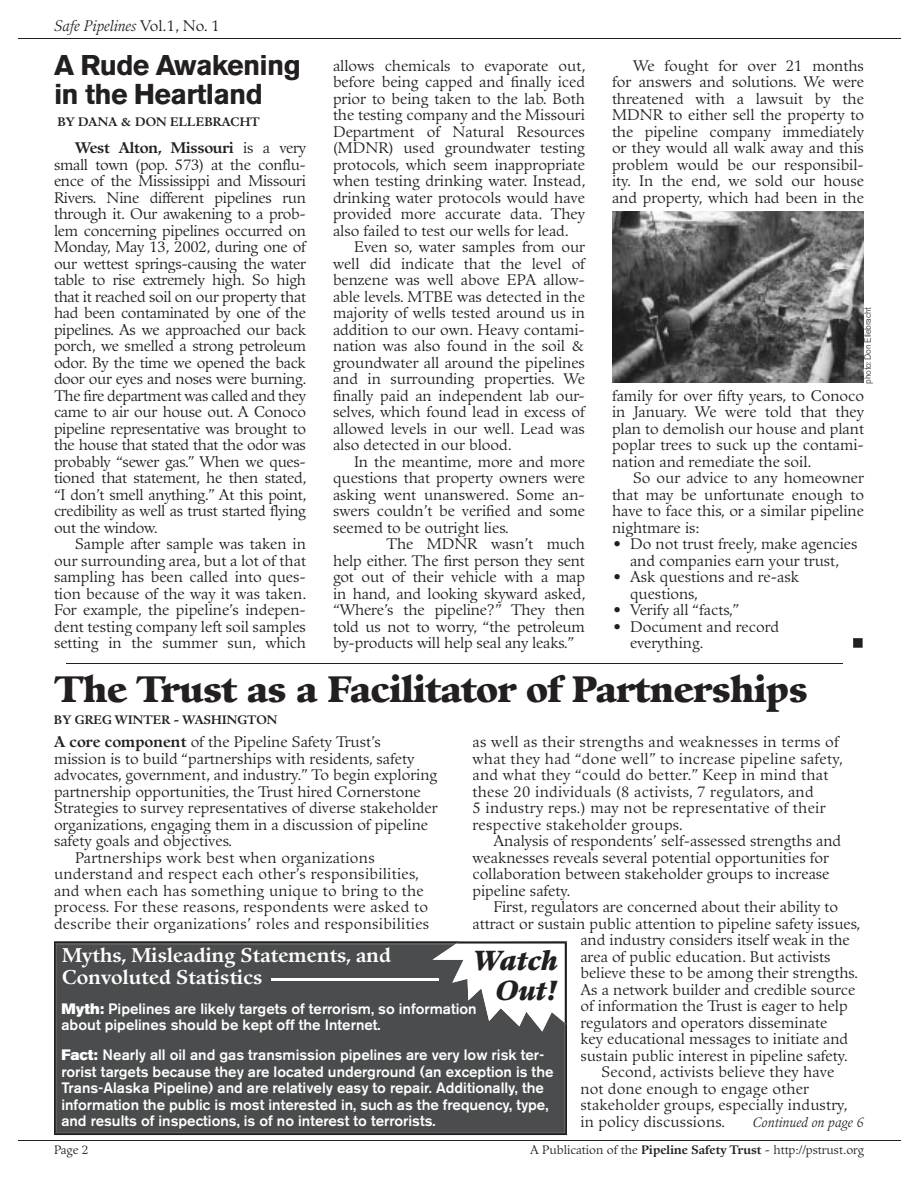
<style>
.page{position:relative;width:918px;height:1188px;background:#fff}
.page>*{position:absolute;margin:0;border:0;box-sizing:border-box;transform-origin:0 0}
.t1{font:900 36px "Guardi";letter-spacing:-.025em;color:#231f20}
.t2{font:700 28.5px/28.5px "Akzidenz Grotesk BE";letter-spacing:-.025em;color:#231f20}
.t3{font:italic 900 27px/30px "Guardi";color:#231f20;text-align:right}
.t4{font:700 19.5px/22.5px "Guardi";color:#fff}
.t5{font:16.5px "Wingdings";color:#231f20}
.t6{font:15px/16.5px "Guardi";color:#231f20;text-align:justify}
.t7{font:15px/16.5px "Guardi";letter-spacing:.02em;color:#231f20}
.t8{font:500 15px/16.5px "Akzidenz Grotesk BE";color:#fff}
.t9{font:italic 15px "Guardi";color:#231f20}
.t10{font:italic 13.5px "Guardi";color:#231f20}
.t11{font:12px "Guardi";color:#231f20}
.t12{font:700 12px "Guardi";color:#231f20}
.t13{font:300 9px "Akzidenz Grotesk BE";letter-spacing:-.025em;color:#231f20}
.s1{font-style:normal}
.s2{font-weight:700}
.s3{font-family:"Akzidenz Grotesk BE Super";font-weight:400}
</style>
<div class="page">
<hr style="left:18px;top:39px;width:882px;height:1px;background:#231f20">
<hr style="left:18px;top:1141px;width:882px;height:1px;background:#231f20">
<hr style="left:66px;top:664px;width:777px;height:1px;background:#231f20">
<div style="left:55px;top:943px;width:511px;height:191px;background:#4b4c4d"></div>
<svg style="left:56px;top:941px;width:511px;height:91px"></svg>
<img style="left:612px;top:211px;width:252px;height:172px">
<p class="t9" style="left:54px;top:17px;width:167px">Safe Pipelines <span class="s1">Vol.1, No. 1</span></p>
<h2 class="t2" style="left:54px;top:51px;width:248px">A Rude Awakening in the Heartland</h2>
<p class="t12" style="left:57px;top:115px;width:204px">BY DANA &amp; DON ELLEBRACHT</p>
<p class="t6" style="left:54px;top:140px;width:254px;text-indent:21px"><span class="s2">West Alton, Missouri</span> is a very small town (pop. 573) at the conflu&shy;ence of the Mississippi and Missouri Rivers. Nine different pipelines run through it. Our awakening to a prob&shy;lem concerning pipelines occurred on Monday, May 13, 2002, during one of our wettest springs-causing the water table to rise extremely high. So high that it reached soil on our property that had been contaminated by one of the pipelines. As we approached our back porch, we smelled a strong petroleum odor. By the time we opened the back door our eyes and noses were burning.<br>The fire department was called and they came to air our house out. A Conoco pipeline representative was brought to the house that stated that the odor was probably “sewer gas.” When we ques&shy;tioned that statement, he then stated, “I don’t smell anything.” At this point, credibility as well as trust started flying out the window.</p>
<p class="t6" style="left:54px;top:536px;width:254px;text-indent:21px">Sample after sample was taken in our surrounding area, but a lot of that sampling has been called into ques&shy;tion because of the way it was taken.<br>For example, the pipeline’s indepen&shy;dent testing company left soil samples setting in the summer sun, which</p>
<p class="t6" style="left:333px;top:57px;width:254px">allows chemicals to evaporate out, before being capped and finally iced prior to being taken to the lab. Both the testing company and the Missouri Department of Natural Resources (MDNR) used groundwater testing protocols, which seem inappropriate when testing drinking water. Instead, drinking water protocols would have provided more accurate data. They also failed to test our wells for lead.</p>
<p class="t6" style="left:333px;top:239px;width:254px;text-indent:21px">Even so, water samples from our well did indicate that the level of benzene was well above EPA allow&shy;able levels. MTBE was detected in the majority of wells tested around us in addition to our own. Heavy contami&shy;nation was also found in the soil &amp; groundwater all around the pipelines and in surrounding properties. We finally paid an independent lab our&shy;selves, which found lead in excess of allowed levels in our well. Lead was also detected in our blood.</p>
<p class="t6" style="left:333px;top:453px;width:254px;text-indent:21px">In the meantime, more and more questions that property owners were asking went unanswered. Some an&shy;swers couldn’t be verified and some seemed to be outright lies.</p>
<p class="t6" style="left:333px;top:536px;width:254px;text-indent:53px">The MDNR wasn’t much help either. The first person they sent got out of their vehicle with a map in hand, and looking skyward asked, “Where’s the pipeline?” They then told us not to worry, “the petroleum by-products will help seal any leaks.”</p>
<p class="t6" style="left:612px;top:57px;width:254px;text-indent:21px">We fought for over 21 months for answers and solutions. We were threatened with a lawsuit by the MDNR to either sell the property to the pipeline company immediately or they would all walk away and this problem would be our responsibil&shy;ity. In the end, we sold our house and property, which had been in the</p>
<p class="t13" style="left:863px;top:384px;width:78px;rotate:-90deg">photo: Don Ellebracht</p>
<p class="t6" style="left:612px;top:387px;width:254px">family for over fifty years, to Conoco in January. We were told that they plan to demolish our house and plant poplar trees to suck up the contami&shy;nation and remediate the soil.</p>
<p class="t6" style="left:612px;top:470px;width:253px;text-indent:21px">So our advice to any homeowner that may be unfortunate enough to have to face this, or a similar pipeline nightmare is:</p>
<p class="t6" style="left:614px;top:536px;width:246px;text-align:center">• Do not trust freely, make agencies and companies earn your trust,</p>
<p class="t6" style="left:630px;top:569px;width:171px;text-indent:-16px">• Ask questions and re-ask questions,</p>
<p class="t6" style="left:614px;top:602px;width:127px">• Verify all “facts,”</p>
<p class="t6" style="left:630px;top:618px;width:151px;text-indent:-16px">• Document and record everything.</p>
<p class="t5" style="left:852px;top:634px;width:14px">■</p>
<h1 class="t1" style="left:54px;top:667px;width:756px">The Trust as a Facilitator of Partnerships</h1>
<p class="t12" style="left:54px;top:712px;width:225px">BY GREG WINTER - WASHINGTON</p>
<p class="t6" style="left:54px;top:734px;width:328px"><span class="s2">A core component</span> of the Pipeline Safety Trust’s</p>
<p class="t6" style="left:54px;top:750px;width:362px">mission is to build “partnerships with residents, safety</p>
<p class="t6" style="left:54px;top:767px;width:385px">advocates, government, and industry.” To begin exploring</p>
<p class="t6" style="left:54px;top:783px;width:368px">partnership opportunities, the Trust hired Cornerstone</p>
<p class="t6" style="left:54px;top:800px;width:385px">Strategies to survey representatives of diverse stakeholder</p>
<p class="t6" style="left:54px;top:816px;width:376px">organizations, engaging them in a discussion of pipeline</p>
<p class="t6" style="left:54px;top:833px;width:180px">safety goals and objectives.</p>
<p class="t7" style="left:75px;top:849px;width:301px">Partnerships work best when organizations</p>
<p class="t7" style="left:54px;top:866px;width:367px">understand and respect each other’s responsibilities,</p>
<p class="t7" style="left:54px;top:882px;width:371px">and when each has something unique to bring to the</p>
<p class="t7" style="left:54px;top:899px;width:376px">process. For these reasons, respondents were asked to</p>
<p class="t7" style="left:54px;top:915px;width:377px">describe their organizations’ roles and responsibilities</p>
<p class="t7" style="left:472px;top:734px;width:372px">as well as their strengths and weaknesses in terms of what they had “done well” to increase pipeline safety, and what they “could do better.” Keep in mind that these 20 individuals (8 activists, 7 regulators, and<br>5 industry reps.) may not be representative of their respective stakeholder groups.</p>
<p class="t6" style="left:472px;top:833px;width:370px;text-align:left;text-indent:21px">Analysis of respondents’ self-assessed strengths and weaknesses reveals several potential opportunities for collaboration between stakeholder groups to increase pipeline safety.</p>
<p class="t6" style="left:494px;top:899px;width:346px">First, regulators are concerned about their ability to</p>
<p class="t6" style="left:472px;top:915px;width:389px">attract or sustain public attention to pipeline safety issues,</p>
<p class="t6" style="left:580px;top:932px;width:271px">and industry considers itself weak in the</p>
<p class="t6" style="left:580px;top:948px;width:252px">area of public education. But activists</p>
<p class="t6" style="left:580px;top:965px;width:279px">believe these to be among their strengths.</p>
<p class="t6" style="left:580px;top:981px;width:276px">As a network builder and credible source</p>
<p class="t6" style="left:580px;top:998px;width:269px">of information the Trust is eager to help</p>
<p class="t6" style="left:580px;top:1014px;width:248px">regulators and operators disseminate</p>
<p class="t6" style="left:580px;top:1031px;width:269px">key educational messages to initiate and</p>
<p class="t6" style="left:580px;top:1047px;width:269px">sustain public interest in pipeline safety.</p>
<p class="t6" style="left:601px;top:1064px;width:234px">Second, activists believe they have</p>
<p class="t6" style="left:580px;top:1080px;width:230px">not done enough to engage other</p>
<p class="t6" style="left:580px;top:1097px;width:269px">stakeholder groups, especially industry,</p>
<p class="t6" style="left:580px;top:1113px;width:146px">in policy discussions.</p>
<h3 class="t4" style="left:62px;top:944px;width:331px">Myths, Misleading Statements, and<br>Convoluted Statistics</h3>
<p class="t8" style="left:61px;top:1000px;width:417px"><span class="s3">Myth:</span> Pipelines are likely targets of terrorism, so information about pipelines should be kept off the Internet.</p>
<p class="t8" style="left:61px;top:1047px;width:494px"><span class="s3">Fact:</span> Nearly all oil and gas transmission pipelines are very low risk ter&shy;rorist targets because they are located underground (an exception is the Trans-Alaska Pipeline) and are relatively easy to repair. Additionally, the information the public is most interested in, such as the frequency, type, and results of inspections, is of no interest to terrorists.</p>
<h3 class="t3" style="left:472px;top:946px;width:87px">Watch<br>Out!</h3>
<p class="t10" style="left:753px;top:1114px;width:113px">Continued on page 6</p>
<p class="t11" style="left:54px;top:1142px;width:36px">Page 2</p>
<p class="t11" style="left:530px;top:1142px;width:335px">A Publication of the <span class="s2">Pipeline Safety Trust</span> - http://pstrust.org</p>
</div>
